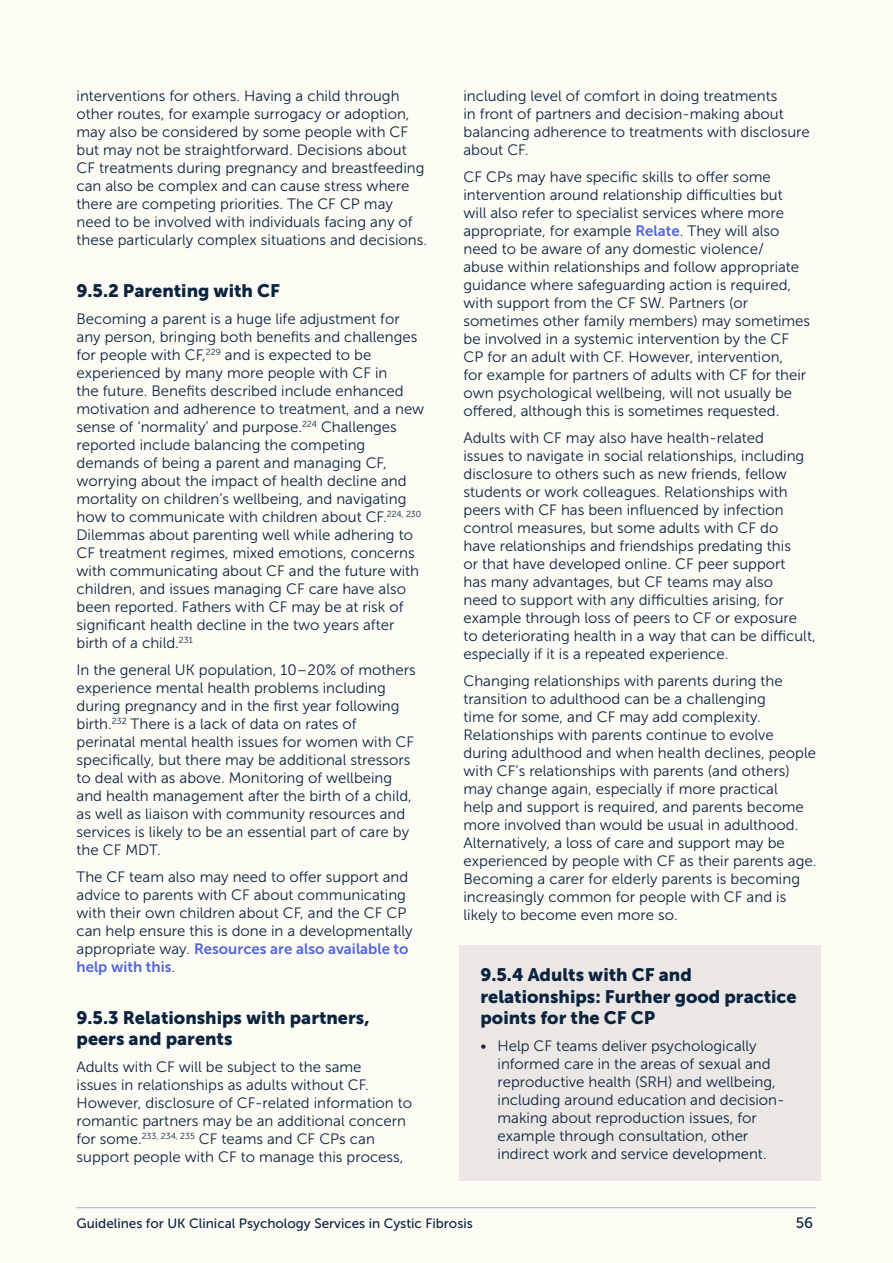
<style>
.page{position:relative;width:893px;height:1263px;background:#fcfcf5}
.page>*{position:absolute;margin:0;border:0;box-sizing:border-box;transform-origin:0 0}
.Good_prac_points_H3{font:18px/21.6px "Museo Sans 900";color:#0c2340}
.H3_Museo_Sans_900_12pt{font:18px/21.6px "Museo Sans 900";color:#0c2340}
.Body_copy_default{font:15px/18px "Museo Sans 300";color:#0c2340}
.t1{font:15px "Museo Sans 500";color:#0c2340}
.t2{font:13.5px "Museo Sans 500";color:#0c2340}
.s1{font-family:"Museo Sans 700";color:#5467d9}
</style>
<div class="page">
<hr style="left:77px;top:1207px;width:739px;height:1px;background:#abb0bb">
<div style="left:459px;top:945px;width:362px;height:96px;background:#eae7e4"></div>
<div style="left:459px;top:1017px;width:362px;height:164px;background:#eae7e4"></div>
<p class="Body_copy_default" style="left:77px;top:87px;width:352px">interventions for others. Having a child through other routes, for example surrogacy or adoption, may also be considered by some people with CF but may not be straightforward. Decisions about CF treatments during pregnancy and breastfeeding can also be complex and can cause stress where there are competing priorities. The CF CP may need to be involved with individuals facing any of these particularly complex situations and decisions.</p>
<p class="H3_Museo_Sans_900_12pt" style="left:77px;top:280px;width:205px">9.5.2 Parenting with CF</p>
<p class="Body_copy_default" style="left:77px;top:310px;width:349px">Becoming a parent is a huge life adjustment for any person, bringing both benefits and challenges for people with CF,<sup>229</sup> and is expected to be experienced by many more people with CF in<br>the future. Benefits described include enhanced motivation and adherence to treatment, and a new sense of ‘normality’ and purpose.<sup>224</sup> Challenges reported include balancing the competing demands of being a parent and managing CF, worrying about the impact of health decline and mortality on children’s wellbeing, and navigating how to communicate with children about CF.<sup>224,</sup> <sup>230<br></sup>Dilemmas about parenting well while adhering to CF treatment regimes, mixed emotions, concerns with communicating about CF and the future with children, and issues managing CF care have also been reported. Fathers with CF may be at risk of significant health decline in the two years after birth of a child.<sup>231</sup></p>
<p class="Body_copy_default" style="left:77px;top:661px;width:341px">In the general UK population, 10–20% of mothers experience mental health problems including during pregnancy and in the first year following birth.<sup>232</sup> There is a lack of data on rates of perinatal mental health issues for women with CF specifically, but there may be additional stressors to deal with as above. Monitoring of wellbeing and health management after the birth of a child, as well as liaison with community resources and services is likely to be an essential part of care by the CF MDT.</p>
<p class="Body_copy_default" style="left:77px;top:868px;width:338px">The CF team also may need to offer support and advice to parents with CF about communicating with their own children about CF, and the CF CP can help ensure this is done in a developmentally appropriate way. <span class="s1">Resources are also available to help with this</span>.</p>
<p class="H3_Museo_Sans_900_12pt" style="left:77px;top:1006px;width:294px">9.5.3 Relationships with partners, peers and parents</p>
<p class="Body_copy_default" style="left:77px;top:1058px;width:337px">Adults with CF will be subject to the same<br>issues in relationships as adults without CF.<br>However, disclosure of CF-related information to romantic partners may be an additional concern for some.<sup>233,</sup> <sup>234,</sup> <sup>235</sup> CF teams and CF CPs can support people with CF to manage this process,</p>
<p class="Body_copy_default" style="left:463px;top:87px;width:348px">including level of comfort in doing treatments<br>in front of partners and decision-making about balancing adherence to treatments with disclosure about CF.</p>
<p class="Body_copy_default" style="left:463px;top:168px;width:348px">CF CPs may have specific skills to offer some intervention around relationship difficulties but<br>will also refer to specialist services where more appropriate, for example <span class="s1">Relate</span>. They will also need to be aware of any domestic violence/<br>abuse within relationships and follow appropriate guidance where safeguarding action is required, with support from the CF SW. Partners (or sometimes other family members) may sometimes be involved in a systemic intervention by the CF CP for an adult with CF. However, intervention,<br>for example for partners of adults with CF for their own psychological wellbeing, will not usually be offered, although this is sometimes requested.</p>
<p class="Body_copy_default" style="left:463px;top:429px;width:354px">Adults with CF may also have health-related<br>issues to navigate in social relationships, including disclosure to others such as new friends, fellow students or work colleagues. Relationships with peers with CF has been influenced by infection control measures, but some adults with CF do<br>have relationships and friendships predating this<br>or that have developed online. CF peer support<br>has many advantages, but CF teams may also<br>need to support with any difficulties arising, for example through loss of peers to CF or exposure<br>to deteriorating health in a way that can be difficult, especially if it is a repeated experience.</p>
<p class="Body_copy_default" style="left:463px;top:672px;width:354px">Changing relationships with parents during the transition to adulthood can be a challenging<br>time for some, and CF may add complexity.<br>Relationships with parents continue to evolve during adulthood and when health declines, people with CF’s relationships with parents (and others) may change again, especially if more practical<br>help and support is required, and parents become more involved than would be usual in adulthood.<br>Alternatively, a loss of care and support may be experienced by people with CF as their parents age.<br>Becoming a carer for elderly parents is becoming increasingly common for people with CF and is likely to become even more so.</p>
<p class="Good_prac_points_H3" style="left:480px;top:964px;width:318px">9.5.4 Adults with CF and relationships: Further good practice points for the CF CP</p>
<p class="Body_copy_default" style="left:497px;top:1037px;width:288px;text-indent:-17px">• Help CF teams deliver psychologically informed care in the areas of sexual and reproductive health (SRH) and wellbeing, including around education and decision&shy;making about reproduction issues, for example through consultation, other indirect work and service development.</p>
<p class="t2" style="left:77px;top:1215px;width:398px">Guidelines for UK Clinical Psychology Services in Cystic Fibrosis</p>
<p class="t1" style="left:796px;top:1214px;width:19px">56</p>
</div>
